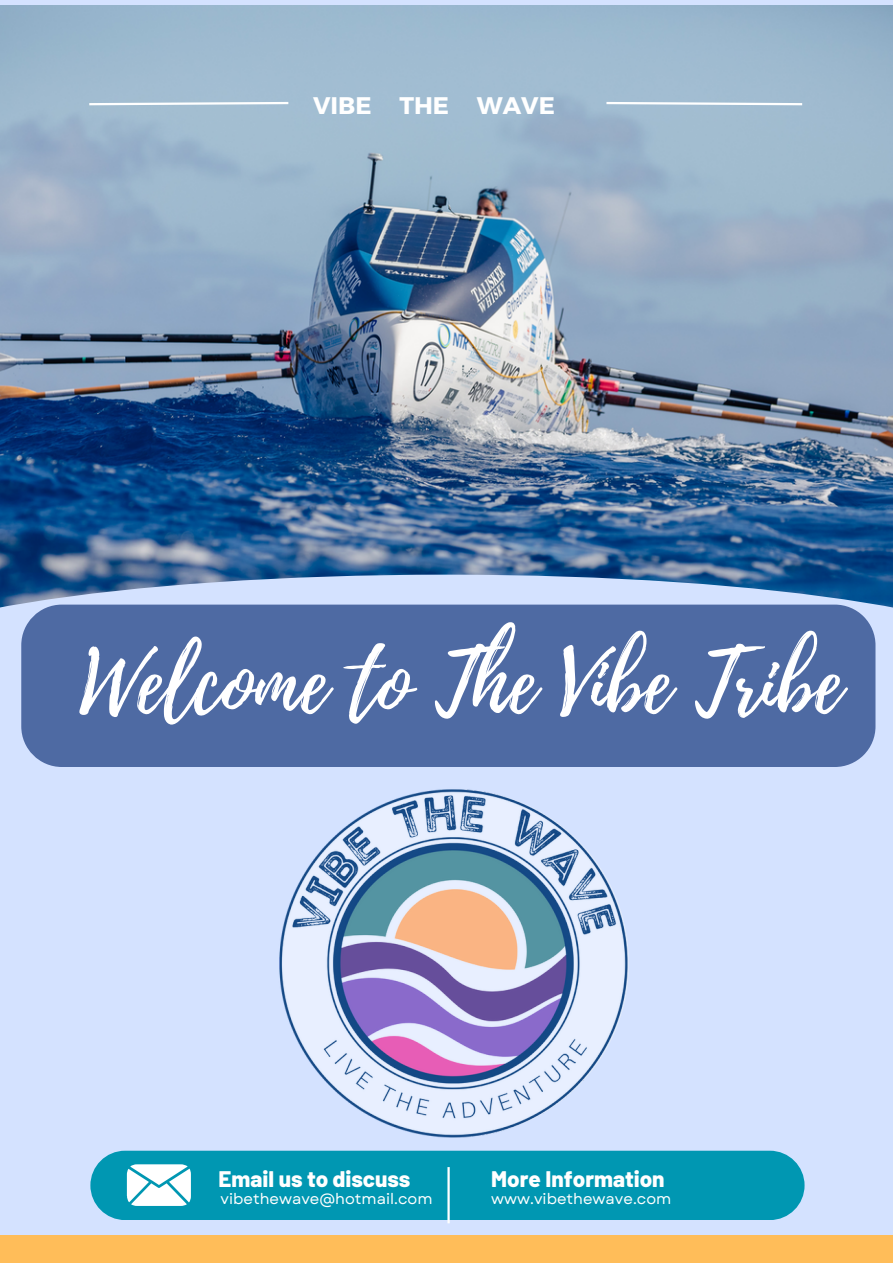
<style>
.page{position:relative;width:893px;height:1264px;background:#fff}
.page>*{position:absolute;margin:0;border:0;box-sizing:border-box;transform-origin:0 0}
.t1{font:85.5px "Playlist Script";color:#fff}
.t2{font:700 24px "Montserrat";color:#fff}
.t3{font:800 22.5px "Barlow";color:#fff}
.t4{font:15px "Garet";color:#fff}
</style>
<div class="page">
<div style="left:0;top:0;width:892px;height:1262px;background:#d4e2ff"></div>
<img style="left:0;top:5px;width:892px;height:569px">
<svg style="left:0;top:574px;width:892px;height:158px"></svg>
<div style="left:90px;top:1150px;width:714px;height:69px;background:#0097b2;border-radius:35px"></div>
<div style="left:0;top:1234px;width:892px;height:28px;background:#ffbd59"></div>
<svg style="left:87px;top:101px;width:203px;height:5px"></svg>
<hr style="left:447px;top:1167px;width:2px;height:56px;background:#fff">
<svg style="left:604px;top:101px;width:200px;height:5px"></svg>
<svg style="left:127px;top:1164px;width:64px;height:41px;background:#d4edf1"></svg>
<div style="left:21px;top:604px;width:854px;height:163px;background:#4e6aa3"></div>
<img style="left:189px;top:765px;width:513px;height:373px">
<p class="t2" style="left:313px;top:90px;width:243px">VIBE THE WAVE</p>
<p class="t1" style="left:79px;top:622px;width:763px">Welcome to The Vibe Tribe</p>
<p class="t3" style="left:218px;top:1164px;width:193px">Email us to discuss</p>
<p class="t3" style="left:491px;top:1164px;width:175px">More Information</p>
<p class="t4" style="left:221px;top:1187px;width:213px">vibethewave@hotmail.com</p>
<p class="t4" style="left:491px;top:1187px;width:181px">www.vibethewave.com</p>
</div>
